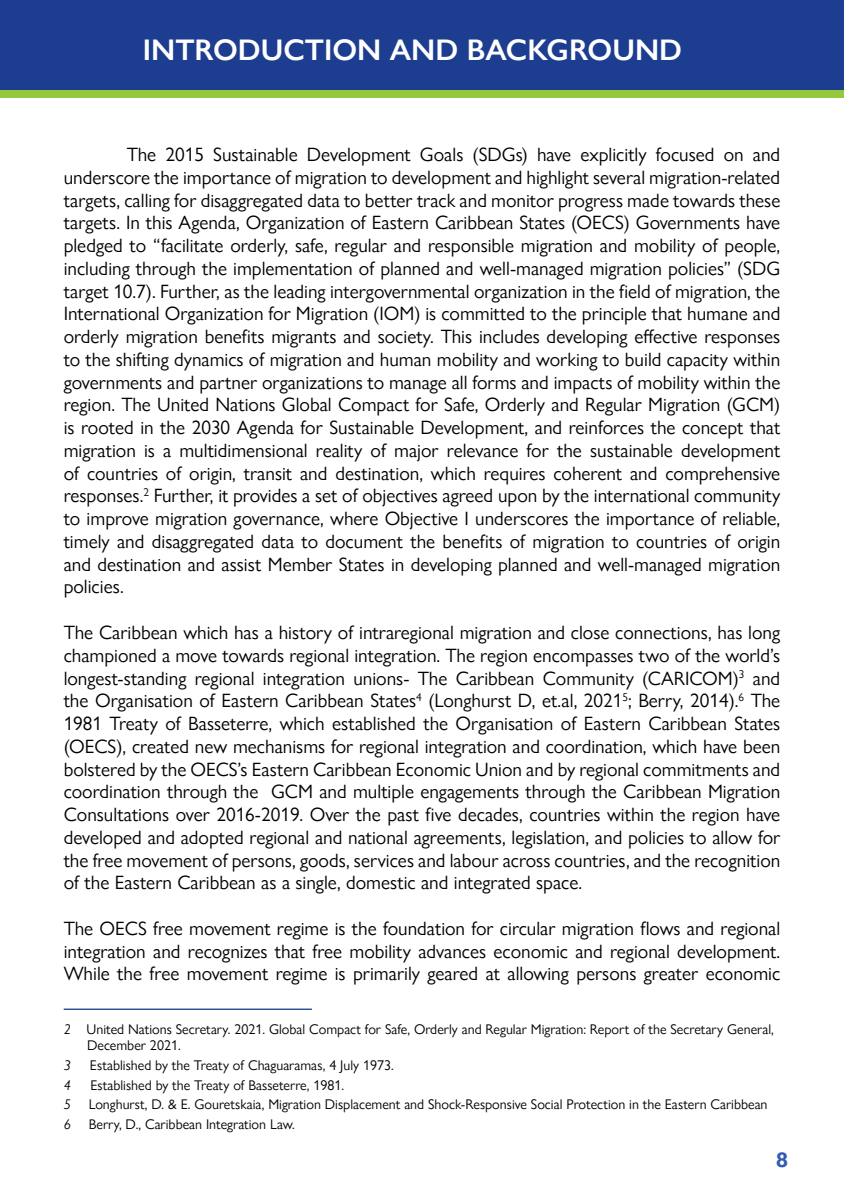
<style>
.page{position:relative;width:844px;height:1191px;background:#fff}
.page>*{position:absolute;margin:0;border:0;box-sizing:border-box;transform-origin:0 0}
.t1{font:600 29.75px "Gill Sans Nova";color:#fff}
.t2{font:700 21px "Gill Sans Nova";color:#345cb4}
.t3{font:19.25px/22.8px "Gill Sans Nova";color:#000;text-align:justify}
.t4{font:14px/15.8px "Gill Sans Nova";color:#000}
.t5{font:italic 14px "Gill Sans Nova";color:#000}
.s1{font-style:italic}
</style>
<div class="page">
<div style="left:0;top:0;width:843px;height:91px;background:#1d3d90"></div>
<div style="left:0;top:91px;width:843px;height:7px;background:#94c93d"></div>
<hr style="left:64px;top:1008px;width:248px;height:2px;background:#1c3d8f">
<h1 class="t1" style="left:143px;top:31px;width:540px">INTRODUCTION AND BACKGROUND</h1>
<p class="t3" style="left:64px;top:143px;width:718px;text-indent:63px">The 2015 Sustainable Development Goals (SDGs) have explicitly focused on and underscore the importance of migration to development and highlight several migration-related targets, calling for disaggregated data to better track and monitor progress made towards these targets. In this Agenda, Organization of Eastern Caribbean States (OECS) Governments have pledged to “facilitate orderly, safe, regular and responsible migration and mobility of people, including through the implementation of planned and well-managed migration policies” (SDG target 10.7). Further, as the leading intergovernmental organization in the field of migration, the International Organization for Migration (IOM) is committed to the principle that humane and orderly migration benefits migrants and society. This includes developing effective responses to the shifting dynamics of migration and human mobility and working to build capacity within governments and partner organizations to manage all forms and impacts of mobility within the region. The United Nations Global Compact for Safe, Orderly and Regular Migration (GCM) is rooted in the 2030 Agenda for Sustainable Development, and reinforces the concept that migration is a multidimensional reality of major relevance for the sustainable development of countries of origin, transit and destination, which requires coherent and comprehensive responses.<sup>2</sup> Further, it provides a set of objectives agreed upon by the international community to improve migration governance, where Objective I underscores the importance of reliable, timely and disaggregated data to document the benefits of migration to countries of origin and destination and assist Member States in developing planned and well-managed migration policies.</p>
<p class="t3" style="left:64px;top:621px;width:718px">The Caribbean which has a history of intraregional migration and close connections, has long championed a move towards regional integration. The region encompasses two of the world’s longest-standing regional integration unions- The Caribbean Community (CARICOM)<sup>3</sup> and the Organisation of Eastern Caribbean States<sup>4</sup> (Longhurst D, et.al, 2021<sup>5</sup>; Berry, 2014).<sup>6</sup> The 1981 Treaty of Basseterre, which established the Organisation of Eastern Caribbean States (OECS), created new mechanisms for regional integration and coordination, which have been bolstered by the OECS’s Eastern Caribbean Economic Union and by regional commitments and coordination through the GCM and multiple engagements through the Caribbean Migration Consultations over 2016-2019. Over the past five decades, countries within the region have developed and adopted regional and national agreements, legislation, and policies to allow for the free movement of persons, goods, services and labour across countries, and the recognition of the Eastern Caribbean as a single, domestic and integrated space.</p>
<p class="t3" style="left:64px;top:916px;width:718px">The OECS free movement regime is the foundation for circular migration flows and regional integration and recognizes that free mobility advances economic and regional development.<br>While the free movement regime is primarily geared at allowing persons greater economic</p>
<p class="t4" style="left:87px;top:1021px;width:688px;text-indent:-23px"><span class="s1">2</span> United Nations Secretary. 2021. Global Compact for Safe, Orderly and Regular Migration: Report of the Secretary General,<br>December 2021.</p>
<p class="t4" style="left:64px;top:1054px;width:331px;line-height:19.8px"><span class="s1">3</span> Established by the Treaty of Chaguaramas, 4 July 1973.<br><span class="s1">4</span></p>
<p class="t4" style="left:90px;top:1076px;width:255px">Established by the Treaty of Basseterre, 1981.</p>
<p class="t5" style="left:64px;top:1096px;width:9px">5</p>
<p class="t4" style="left:89px;top:1096px;width:680px">Longhurst, D. &amp; E. Gouretskaia, Migration Displacement and Shock-Responsive Social Protection in the Eastern Caribbean</p>
<p class="t5" style="left:64px;top:1115px;width:9px">6</p>
<p class="t4" style="left:89px;top:1116px;width:208px">Berry, D., Caribbean Integration Law.</p>
<p class="t2" style="left:776px;top:1147px;width:13px">8</p>
</div>
